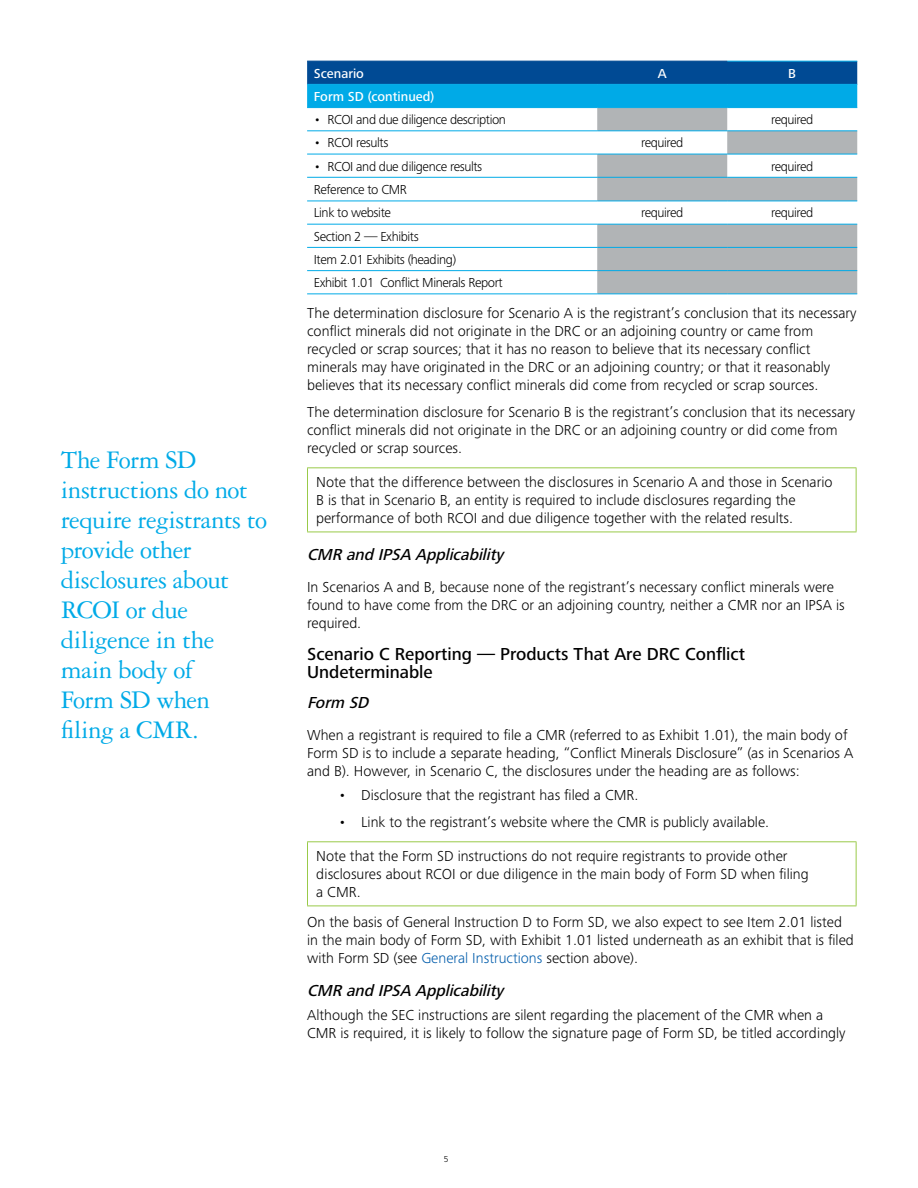
<style>
.page{position:relative;width:918px;height:1188px;background:#fff}
.page>*{position:absolute;margin:0;border:0;box-sizing:border-box;transform-origin:0 0}
.t1{font:27px/30px "Garamond 3 LT Std";letter-spacing:-.02em;color:#00aae7}
.t2{font:500 18px/18px "Frutiger Next Pro";color:#000}
.t3{font:italic 500 16.5px "Frutiger Next Pro";color:#000}
.t4{font:300 15px/18px "Frutiger Next Pro";color:#000}
.t5{font:300 13.5px/23.2px "Frutiger Next Pro";letter-spacing:-.03em;color:#000}
.t6{font:500 13.5px "Frutiger Next Pro";color:#fff}
.t7{font:300 9px "Frutiger Next Pro";color:#000}
.s1{color:#005cab}
</style>
<div class="page">
<svg style="left:307px;top:62px;width:550px;height:45px;background:#007abd"></svg>
<svg style="left:597px;top:108px;width:260px;height:185px;fill:#b1b4b6"></svg>
<hr style="left:307px;top:84px;width:290px;height:1px;background:#00aae7">
<hr style="left:597px;top:84px;width:130px;height:1px;background:#00aae7">
<hr style="left:727px;top:84px;width:130px;height:1px;background:#00aae7">
<hr style="left:727px;top:61px;width:130px;height:1px;background:#00aae7">
<hr style="left:307px;top:107px;width:290px;height:1px;background:#00aae7">
<hr style="left:597px;top:107px;width:130px;height:1px;background:#00aae7">
<hr style="left:727px;top:107px;width:130px;height:1px;background:#00aae7">
<hr style="left:307px;top:130px;width:290px;height:1px;background:#00aae7">
<hr style="left:597px;top:130px;width:130px;height:1px;background:#00aae7">
<hr style="left:727px;top:130px;width:130px;height:1px;background:#00aae7">
<hr style="left:307px;top:154px;width:290px;height:1px;background:#00aae7">
<hr style="left:597px;top:154px;width:130px;height:1px;background:#00aae7">
<hr style="left:727px;top:154px;width:130px;height:1px;background:#00aae7">
<hr style="left:307px;top:177px;width:290px;height:1px;background:#00aae7">
<hr style="left:597px;top:177px;width:130px;height:1px;background:#00aae7">
<hr style="left:727px;top:177px;width:130px;height:1px;background:#00aae7">
<hr style="left:307px;top:201px;width:290px;height:1px;background:#00aae7">
<hr style="left:597px;top:201px;width:130px;height:1px;background:#00aae7">
<hr style="left:727px;top:201px;width:130px;height:1px;background:#00aae7">
<hr style="left:307px;top:224px;width:290px;height:1px;background:#00aae7">
<hr style="left:597px;top:224px;width:130px;height:1px;background:#00aae7">
<hr style="left:727px;top:224px;width:130px;height:1px;background:#00aae7">
<hr style="left:307px;top:247px;width:290px;height:1px;background:#00aae7">
<hr style="left:597px;top:247px;width:130px;height:1px;background:#00aae7">
<hr style="left:727px;top:247px;width:130px;height:1px;background:#00aae7">
<hr style="left:307px;top:270px;width:290px;height:1px;background:#00aae7">
<hr style="left:597px;top:270px;width:130px;height:1px;background:#00aae7">
<hr style="left:727px;top:270px;width:130px;height:1px;background:#00aae7">
<hr style="left:307px;top:293px;width:290px;height:1px;background:#00aae7">
<hr style="left:597px;top:293px;width:130px;height:1px;background:#00aae7">
<hr style="left:727px;top:293px;width:130px;height:1px;background:#00aae7">
<hr style="left:307px;top:61px;width:290px;height:1px;background:#004a94">
<hr style="left:597px;top:61px;width:130px;height:1px;background:#004a94">
<hr style="left:307px;top:467px;width:549px;height:1px;background:#99ca49">
<hr style="left:307px;top:468px;width:1px;height:64px;background:#99ca49">
<hr style="left:856px;top:468px;width:1px;height:64px;background:#99ca49">
<hr style="left:307px;top:532px;width:549px;height:1px;background:#99ca49">
<hr style="left:307px;top:841px;width:549px;height:1px;background:#99ca49">
<hr style="left:307px;top:842px;width:1px;height:64px;background:#99ca49">
<hr style="left:856px;top:842px;width:1px;height:64px;background:#99ca49">
<hr style="left:307px;top:906px;width:549px;height:1px;background:#99ca49">
<h1 class="t1" style="left:61px;top:445px;width:208px">The Form SD instructions do not require registrants to provide other disclosures about<br>RCOI or due diligence in the main body of<br>Form SD when filing a CMR.</h1>
<p class="t6" style="left:314px;top:65px;width:52px">Scenario</p>
<p class="t6" style="left:658px;top:65px;width:10px">A</p>
<p class="t6" style="left:788px;top:65px;width:9px">B</p>
<p class="t6" style="left:314px;top:89px;width:122px">Form SD (continued)</p>
<p class="t5" style="left:314px;top:108px;width:194px">• RCOI and due diligence description</p>
<p class="t5" style="left:771px;top:108px;width:44px">required</p>
<p class="t5" style="left:314px;top:131px;width:76px">• RCOI results</p>
<p class="t5" style="left:641px;top:131px;width:44px">required</p>
<p class="t5" style="left:314px;top:154px;width:170px">• RCOI and due diligence results</p>
<p class="t5" style="left:771px;top:154px;width:44px">required</p>
<p class="t5" style="left:314px;top:177px;width:95px;line-height:23.7px">Reference to CMR<br>Link to website</p>
<p class="t5" style="left:641px;top:201px;width:44px">required</p>
<p class="t5" style="left:771px;top:201px;width:44px">required</p>
<p class="t5" style="left:314px;top:225px;width:190px">Section 2 — Exhibits<br>Item 2.01 Exhibits (heading)<br>Exhibit 1.01 Conflict Minerals Report</p>
<p class="t4" style="left:307px;top:304px;width:551px">The determination disclosure for Scenario A is the registrant’s conclusion that its necessary conflict minerals did not originate in the DRC or an adjoining country or came from recycled or scrap sources; that it has no reason to believe that its necessary conflict minerals may have originated in the DRC or an adjoining country; or that it reasonably believes that its necessary conflict minerals did come from recycled or scrap sources.</p>
<p class="t4" style="left:307px;top:403px;width:550px">The determination disclosure for Scenario B is the registrant’s conclusion that its necessary conflict minerals did not originate in the DRC or an adjoining country or did come from recycled or scrap sources.</p>
<p class="t4" style="left:316px;top:473px;width:518px">Note that the difference between the disclosures in Scenario A and those in Scenario<br>B is that in Scenario B, an entity is required to include disclosures regarding the performance of both RCOI and due diligence together with the related results.</p>
<p class="t3" style="left:307px;top:545px;width:202px">CMR and IPSA Applicability</p>
<p class="t4" style="left:307px;top:578px;width:539px">In Scenarios A and B, because none of the registrant’s necessary conflict minerals were found to have come from the DRC or an adjoining country, neither a CMR nor an IPSA is required.</p>
<p class="t2" style="left:307px;top:645px;width:439px">Scenario C Reporting — Products That Are DRC Conflict<br>Undeterminable</p>
<p class="t3" style="left:307px;top:693px;width:67px">Form SD</p>
<p class="t4" style="left:307px;top:726px;width:548px">When a registrant is required to file a CMR (referred to as Exhibit 1.01), the main body of<br>Form SD is to include a separate heading, “Conflict Minerals Disclosure” (as in Scenarios A and B). However, in Scenario C, the disclosures under the heading are as follows:</p>
<p class="t4" style="left:339px;top:786px;width:301px">• Disclosure that the registrant has filed a CMR.</p>
<p class="t4" style="left:339px;top:813px;width:432px">• Link to the registrant’s website where the CMR is publicly available.</p>
<p class="t4" style="left:316px;top:847px;width:494px">Note that the Form SD instructions do not require registrants to provide other disclosures about RCOI or due diligence in the main body of Form SD when filing a CMR.</p>
<p class="t4" style="left:307px;top:913px;width:548px">On the basis of General Instruction D to Form SD, we also expect to see Item 2.01 listed in the main body of Form SD, with Exhibit 1.01 listed underneath as an exhibit that is filed with Form SD (see <span class="s1">General Instructions</span> section above).</p>
<p class="t3" style="left:307px;top:981px;width:202px">CMR and IPSA Applicability</p>
<p class="t4" style="left:307px;top:1006px;width:540px">Although the SEC instructions are silent regarding the placement of the CMR when a<br>CMR is required, it is likely to follow the signature page of Form SD, be titled accordingly</p>
<p class="t7" style="left:444px;top:1154px;width:6px">5</p>
</div>
